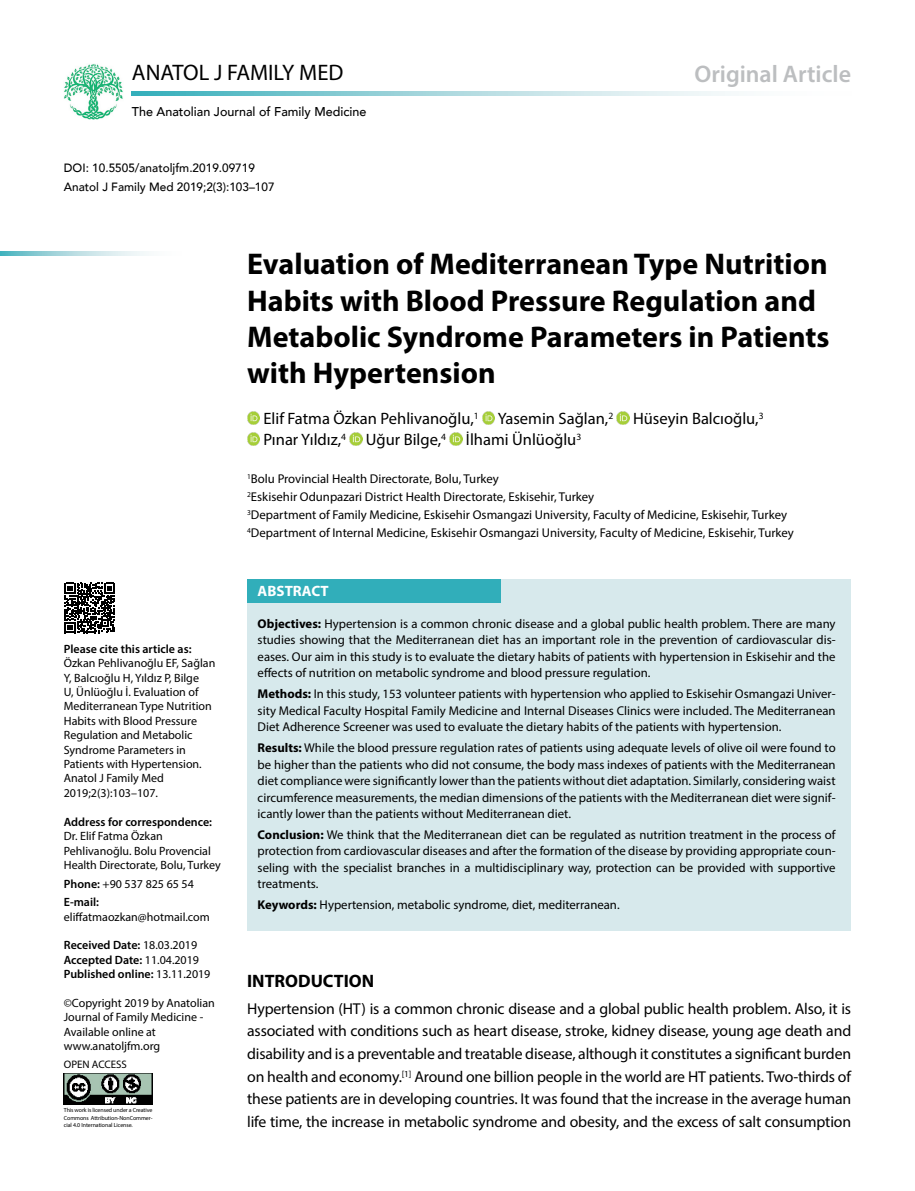
<style>
.page{position:relative;width:915px;height:1191px;background:#fff}
.page>*{position:absolute;margin:0;border:0;box-sizing:border-box;transform-origin:0 0}
.t1{font:700 30px/36px "Myriad Pro";color:#000}
.t2{font:600 24px "Myriad Pro";color:#bcbec0}
.t3{font:22.5px "Myriad Pro";color:#000}
.t4{font:700 18px "Myriad Pro";color:#000}
.t5{font:16.5px/21px "Myriad Pro";color:#000}
.t6{font:15.75px/22.6px "Myriad Pro";letter-spacing:-.01em;color:#000;text-align:justify}
.t7{font:700 15px "Myriad Pro";color:#fff}
.t8{font:12.75px/16.5px "Myriad Pro";color:#000;text-align:justify}
.t9{font:500 12.75px "Avenir";color:#000}
.t10{font:12px/14.4px "Myriad Pro";color:#000}
.t11{font:600 12px/14.4px "Myriad Pro";color:#000}
.t12{font:500 12px/19.5px "Avenir";color:#000}
.t13{font:10.95px "Myriad Pro";color:#000}
.t14{font:6px/7.5px "Myriad Pro";letter-spacing:-.01em;color:#000;text-align:justify}
.s1{font-weight:400}
.s2{font-weight:700}
</style>
<div class="page">
<svg style="left:65px;top:582px;width:50px;height:51px"></svg>
<img style="left:64px;top:64px;width:59px;height:55px">
<div style="left:247px;top:579px;width:603px;height:351px;background:#d7e9ec"></div>
<div style="left:247px;top:579px;width:253px;height:23px;background:#31aeba"></div>
<svg style="left:247px;top:411px;width:13px;height:13px"></svg>
<svg style="left:482px;top:411px;width:13px;height:13px"></svg>
<svg style="left:616px;top:411px;width:13px;height:13px"></svg>
<svg style="left:247px;top:432px;width:13px;height:13px"></svg>
<svg style="left:349px;top:432px;width:13px;height:13px"></svg>
<svg style="left:449px;top:432px;width:13px;height:13px"></svg>
<svg style="left:132px;top:92px;width:599px;height:3px;background:#9fd5db"></svg>
<svg style="left:0;top:252px;width:147px;height:3px"></svg>
<img style="left:64px;top:1073px;width:88px;height:31px">
<h3 class="t3" style="left:132px;top:59px;width:213px">ANATOL J FAMILY MED</h3>
<h2 class="t2" style="left:694px;top:58px;width:158px">Original Article</h2>
<p class="t9" style="left:132px;top:101px;width:236px">The Anatolian Journal of Family Medicine</p>
<p class="t12" style="left:64px;top:157px;width:212px">DOI: 10.5505/anatoljfm.2019.09719<br>Anatol J Family Med 2019;2(3):103–107</p>
<h1 class="t1" style="left:247px;top:245px;width:583px">Evaluation of Mediterranean Type Nutrition Habits with Blood Pressure Regulation and Metabolic Syndrome Parameters in Patients with Hypertension</h1>
<p class="t5" style="left:263px;top:408px;width:501px">Elif Fatma Özkan Pehlivanoğlu,<sup>1</sup> Yasemin Sağlan,<sup>2</sup> Hüseyin Balcıoğlu,<sup>3<br></sup>Pınar Yıldız,<sup>4</sup> Uğur Bilge,<sup>4</sup> İlhami Ünlüoğlu<sup>3</sup></p>
<p class="t8" style="left:247px;top:469px;width:548px;line-height:18px;text-align:left"><sup>1</sup>Bolu Provincial Health Directorate, Bolu, Turkey<br><sup>2</sup>Eskisehir Odunpazari District Health Directorate, Eskisehir, Turkey<br><sup>3</sup>Department of Family Medicine, Eskisehir Osmangazi University, Faculty of Medicine, Eskisehir, Turkey <sup>4</sup>Department of Internal Medicine, Eskisehir Osmangazi University, Faculty of Medicine, Eskisehir, Turkey</p>
<p class="t11" style="left:64px;top:641px;width:129px">Please cite this article as:</p>
<p class="t10" style="left:64px;top:656px;width:153px">Özkan Pehlivanoğlu EF, Sağlan<br>Y, Balcıoğlu H, Yıldız P, Bilge<br>U, Ünlüoğlu İ. Evaluation of<br>Mediterranean Type Nutrition<br>Habits with Blood Pressure<br>Regulation and Metabolic<br>Syndrome Parameters in<br>Patients with Hypertension.<br>Anatol J Family Med<br>2019;2(3):103–107.</p>
<p class="t11" style="left:64px;top:814px;width:150px">Address for correspondence:</p>
<p class="t10" style="left:64px;top:828px;width:158px">Dr. Elif Fatma Özkan<br>Pehlivanoğlu. Bolu Provencial<br>Health Directorate, Bolu, Turkey</p>
<p class="t11" style="left:64px;top:874px;width:131px;line-height:18.6px">Phone: <span class="s1">+90 537 825 65 54<br></span>E-mail:</p>
<p class="t10" style="left:64px;top:909px;width:147px">eliffatmaozkan@hotmail.com</p>
<p class="t11" style="left:64px;top:938px;width:148px">Received Date: <span class="s1">18.03.2019<br></span>Accepted Date: <span class="s1">11.04.2019<br></span>Published online: <span class="s1">13.11.2019</span></p>
<p class="t10" style="left:64px;top:995px;width:152px">©Copyright 2019 by Anatolian<br>Journal of Family Medicine -<br>Available online at www.anatoljfm.org</p>
<p class="t13" style="left:64px;top:1057px;width:65px">OPEN ACCESS</p>
<p class="t14" style="left:64px;top:1106px;width:90px">This work is licensed under a Creative Commons Attribution-NonCommer&shy;cial 4.0 International License.</p>
<p class="t7" style="left:257px;top:581px;width:73px">ABSTRACT</p>
<p class="t8" style="left:257px;top:615px;width:579px"><span class="s2">Objectives:</span> Hypertension is a common chronic disease and a global public health problem. There are many studies showing that the Mediterranean diet has an important role in the prevention of cardiovascular dis&shy;eases. Our aim in this study is to evaluate the dietary habits of patients with hypertension in Eskisehir and the effects of nutrition on metabolic syndrome and blood pressure regulation.</p>
<p class="t8" style="left:257px;top:685px;width:579px"><span class="s2">Methods:</span> In this study, 153 volunteer patients with hypertension who applied to Eskisehir Osmangazi Univer&shy;sity Medical Faculty Hospital Family Medicine and Internal Diseases Clinics were included. The Mediterranean Diet Adherence Screener was used to evaluate the dietary habits of the patients with hypertension.</p>
<p class="t8" style="left:257px;top:739px;width:579px"><span class="s2">Results:</span> While the blood pressure regulation rates of patients using adequate levels of olive oil were found to be higher than the patients who did not consume, the body mass indexes of patients with the Mediterranean diet compliance were significantly lower than the patients without diet adaptation. Similarly, considering waist circumference measurements, the median dimensions of the patients with the Mediterranean diet were signif&shy;icantly lower than the patients without Mediterranean diet.</p>
<p class="t8" style="left:257px;top:826px;width:579px"><span class="s2">Conclusion:</span> We think that the Mediterranean diet can be regulated as nutrition treatment in the process of protection from cardiovascular diseases and after the formation of the disease by providing appropriate coun&shy;seling with the specialist branches in a multidisciplinary way, protection can be provided with supportive treatments.</p>
<p class="t8" style="left:257px;top:896px;width:363px"><span class="s2">Keywords:</span> Hypertension, metabolic syndrome, diet, mediterranean.</p>
<h3 class="t4" style="left:247px;top:968px;width:129px">INTRODUCTION</h3>
<p class="t6" style="left:247px;top:996px;width:605px">Hypertension (HT) is a common chronic disease and a global public health problem. Also, it is associated with conditions such as heart disease, stroke, kidney disease, young age death and disability and is a preventable and treatable disease, although it constitutes a significant burden on health and economy.<sup>[1]</sup> Around one billion people in the world are HT patients. Two-thirds of these patients are in developing countries. It was found that the increase in the average human life time, the increase in metabolic syndrome and obesity, and the excess of salt consumption</p>
</div>
